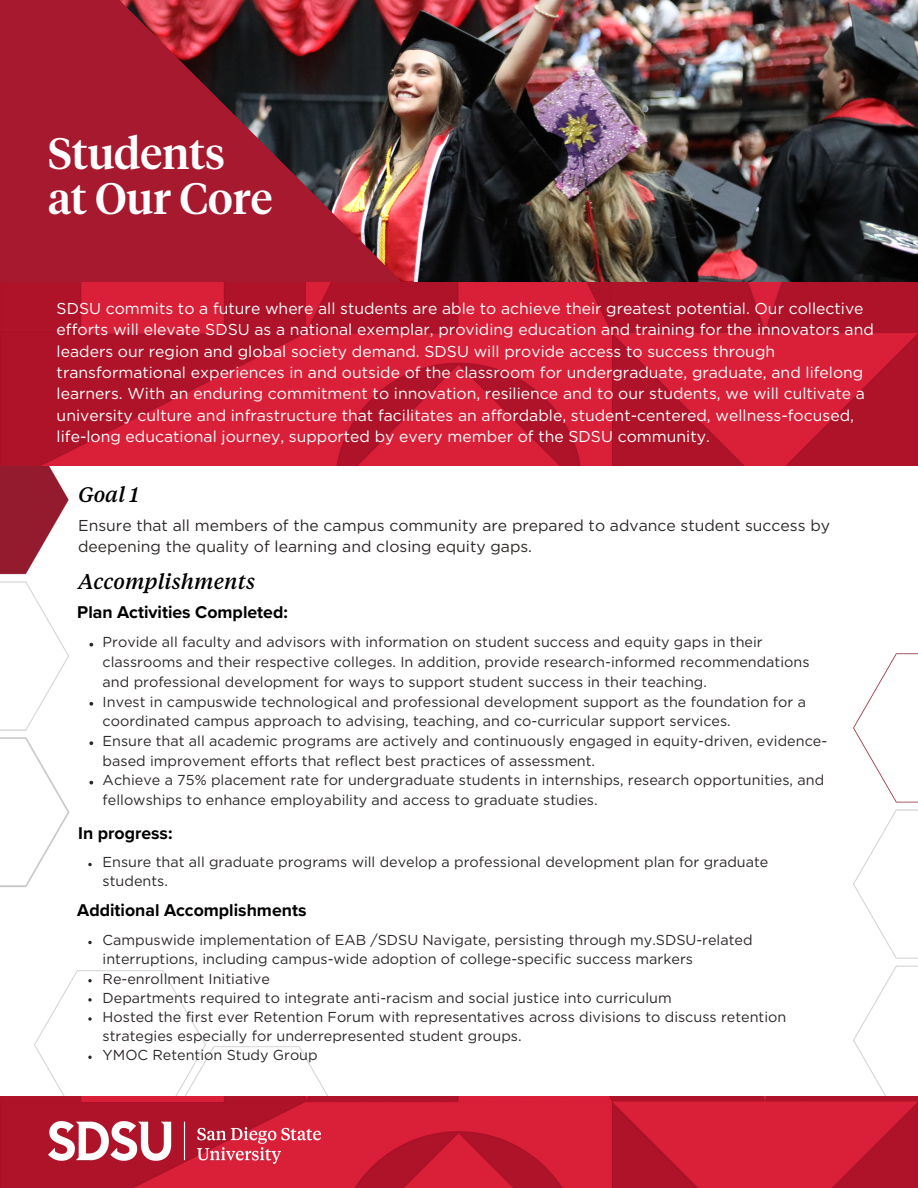
<style>
.page{position:relative;width:918px;height:1188px;background:#fff}
.page>*{position:absolute;margin:0;border:0;box-sizing:border-box;transform-origin:0 0}
.t1{font:500 43.8px/44.2px "Tiempos Headline";color:#fff}
.t2{font:italic 500 21px "Tiempos Text";color:#000}
.t3{font:700 17.7px "Proxima Nova";color:#000}
.t4{font:15.75px/21.3px "Gotham";color:#fff}
.t5{font:15.75px/21.3px "Gotham";color:#2d2828}
.t6{font:14.4px/19.6px "Gotham";color:#2d2828}
</style>
<div class="page">
<img style="left:0;top:465px;width:918px;height:723px">
<img style="left:48px;top:1121px;width:272px;height:42px">
<img style="left:430px;top:0;width:488px;height:283px">
<img style="left:0;top:0;width:430px;height:283px">
<img style="left:0;top:283px;width:918px;height:182px">
<svg style="left:89px;top:643px;width:4px;height:4px"></svg>
<svg style="left:89px;top:702px;width:4px;height:4px"></svg>
<svg style="left:89px;top:741px;width:4px;height:4px"></svg>
<svg style="left:89px;top:781px;width:4px;height:4px"></svg>
<svg style="left:88px;top:863px;width:4px;height:3px"></svg>
<svg style="left:88px;top:941px;width:4px;height:3px"></svg>
<svg style="left:88px;top:979px;width:4px;height:3px"></svg>
<svg style="left:88px;top:998px;width:4px;height:4px"></svg>
<svg style="left:88px;top:1017px;width:4px;height:4px"></svg>
<svg style="left:88px;top:1056px;width:4px;height:3px"></svg>
<p class="t1" style="left:48px;top:132px;width:226px">Students at Our Core</p>
<p class="t4" style="left:57px;top:298px;width:819px">SDSU commits to a future where all students are able to achieve their greatest potential. Our collective efforts will elevate SDSU as a national exemplar, providing education and training for the innovators and leaders our region and global society demand. SDSU will provide access to success through transformational experiences in and outside of the classroom for undergraduate, graduate, and lifelong learners. With an enduring commitment to innovation, resilience and to our students, we will cultivate a university culture and infrastructure that facilitates an affordable, student-centered, wellness-focused, life-long educational journey, supported by every member of the SDSU community.</p>
<h2 class="t2" style="left:78px;top:480px;width:62px">Goal 1</h2>
<p class="t5" style="left:78px;top:516px;width:753px">Ensure that all members of the campus community are prepared to advance student success by deepening the quality of learning and closing equity gaps.</p>
<h3 class="t2" style="left:78px;top:566px;width:178px">Accomplishments</h3>
<p class="t3" style="left:77px;top:602px;width:212px">Plan Activities Completed:</p>
<p class="t6" style="left:103px;top:633px;width:708px">Provide all faculty and advisors with information on student success and equity gaps in their classrooms and their respective colleges. In addition, provide research-informed recommendations and professional development for ways to support student success in their teaching.</p>
<p class="t6" style="left:103px;top:692px;width:705px">Invest in campuswide technological and professional development support as the foundation for a coordinated campus approach to advising, teaching, and co-curricular support services.</p>
<p class="t6" style="left:103px;top:732px;width:726px">Ensure that all academic programs are actively and continuously engaged in equity-driven, evidence&shy;based improvement efforts that reflect best practices of assessment.</p>
<h3 class="t6" style="left:103px;top:771px;width:723px">Achieve a 75% placement rate for undergraduate students in internships, research opportunities, and fellowships to enhance employability and access to graduate studies.</h3>
<h2 class="t3" style="left:78px;top:823px;width:96px">In progress:</h2>
<p class="t6" style="left:103px;top:853px;width:667px;line-height:19.2px">Ensure that all graduate programs will develop a professional development plan for graduate students.</p>
<p class="t3" style="left:77px;top:900px;width:231px">Additional Accomplishments</p>
<h3 class="t6" style="left:103px;top:931px;width:652px;line-height:19.2px">Campuswide implementation of EAB /SDSU Navigate, persisting through my.SDSU-related interruptions, including campus-wide adoption of college-specific success markers</h3>
<p class="t6" style="left:103px;top:969px;width:169px">Re-enrollment Initiative</p>
<p class="t6" style="left:103px;top:989px;width:571px">Departments required to integrate anti-racism and social justice into curriculum</p>
<p class="t6" style="left:103px;top:1008px;width:685px;line-height:19.2px">Hosted the first ever Retention Forum with representatives across divisions to discuss retention strategies especially for underrepresented student groups.</p>
<p class="t6" style="left:103px;top:1046px;width:217px">YMOC Retention Study Group</p>
</div>
